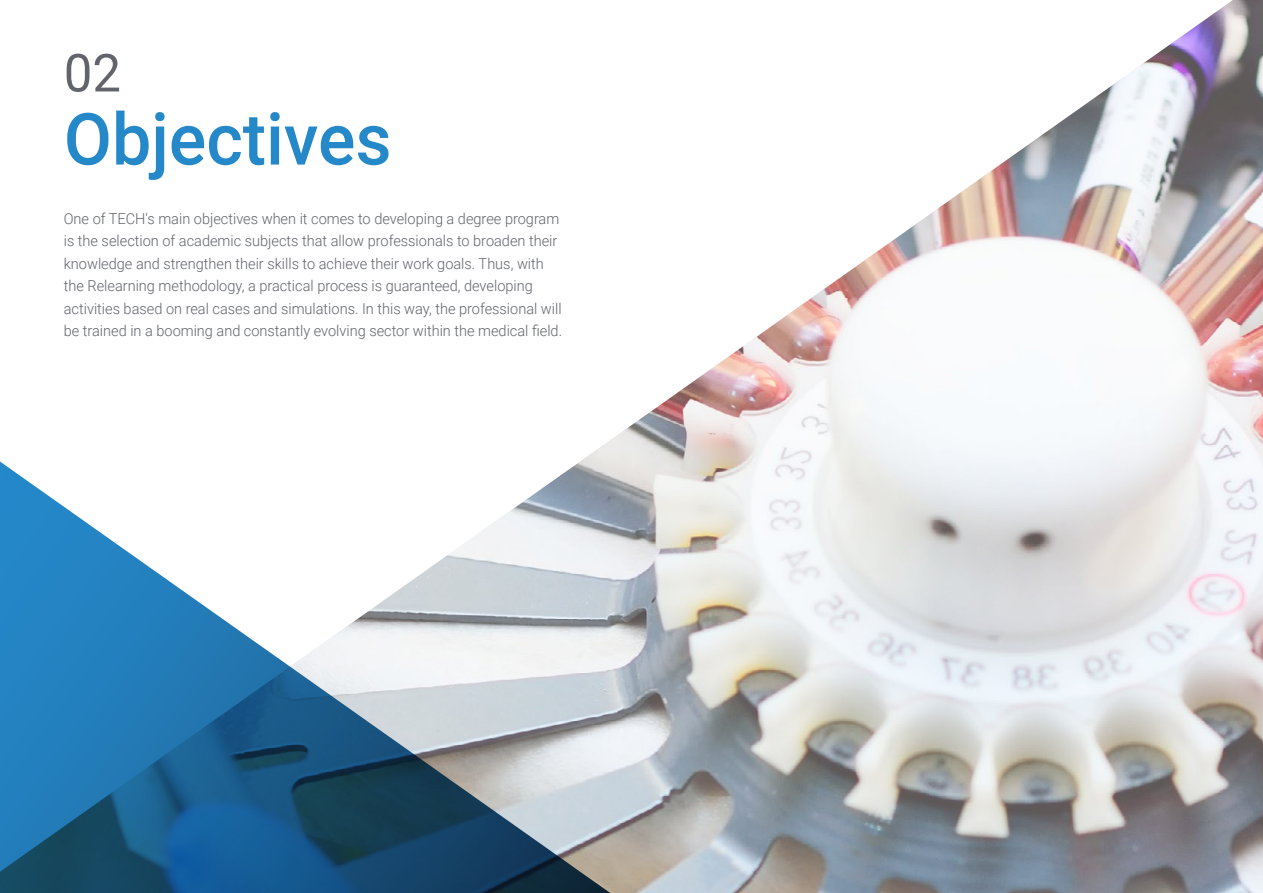
<style>
.page{position:relative;width:1263px;height:893px;background:#fff}
.page>*{position:absolute;margin:0;border:0;box-sizing:border-box;transform-origin:0 0}
.t1{font:500 72px "Roboto";color:#2488c9}
.t2{font:52.5px "Roboto";color:#61646a}
.t3{font:300 15px/22.5px "Roboto";color:#61646a}
</style>
<div class="page">
<img style="left:602px;top:0;width:661px;height:893px">
<svg style="left:0;top:446px;width:640px;height:447px"></svg>
<h2 class="t2" style="left:64px;top:36px;width:59px">02</h2>
<h1 class="t1" style="left:64px;top:89px;width:329px">Objectives</h1>
<p class="t3" style="left:64px;top:207px;width:500px">One of TECH's main objectives when it comes to developing a degree program is the selection of academic subjects that allow professionals to broaden their knowledge and strengthen their skills to achieve their work goals. Thus, with the Relearning methodology, a practical process is guaranteed, developing activities based on real cases and simulations. In this way, the professional will be trained in a booming and constantly evolving sector within the medical field.</p>
</div>
